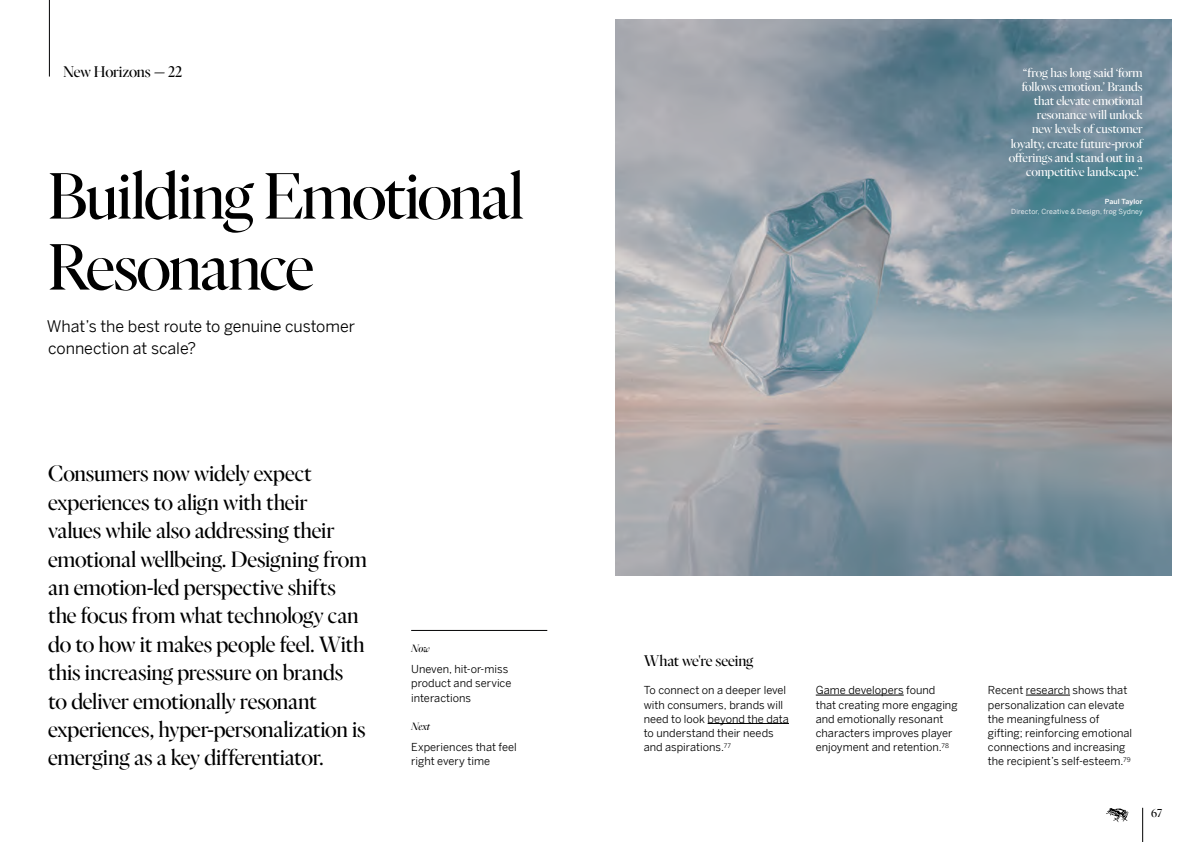
<style>
.page{position:relative;width:1191px;height:842px;background:#fff}
.page>*{position:absolute;margin:0;border:0;box-sizing:border-box;transform-origin:0 0}
.t1{font:68px/71px "Frog Serif Sharp 07";letter-spacing:-.035em;color:#000}
.t2{font:23px/28.4px "Frog Serif Sharp 07";letter-spacing:-.015em;color:#000}
.t3{font:16px/21.3px "Benton Sans F";letter-spacing:-.005em;color:#000}
.t4{font:16px "Frog Serif Sharp 07";letter-spacing:-.015em;color:#000}
.t5{font:13px/14.2px "Frog Serif Sharp 07";letter-spacing:-.01em;color:#fff;text-align:right}
.t6{font:12px "Frog Serif Sharp 07";color:#000}
.t7{font:11px/14.2px "Benton Sans F";color:#000}
.t8{font:italic 11px "Frog Serif Sharp 07";letter-spacing:-.005em;color:#000}
.t9{font:7px "Benton Sans F";letter-spacing:.02em;color:#fff}
.t10{font:500 7px "Benton Sans F";letter-spacing:.02em;color:#fff}
</style>
<div class="page">
<svg style="left:1106px;top:808px;width:22px;height:14px"></svg>
<hr style="left:1142px;top:808px;width:1px;height:34px;background:#000">
<img style="left:615px;top:20px;width:556px;height:555px">
<hr style="left:49px;top:0;width:1px;height:77px;background:#020203">
<hr style="left:707px;top:723px;width:82px;height:1px;background:#000">
<hr style="left:815px;top:695px;width:88px;height:1px;background:#000">
<hr style="left:1025px;top:695px;width:45px;height:1px;background:#000">
<hr style="left:411px;top:630px;width:136px;height:1px;background:#020203">
<h3 class="t4" style="left:63px;top:63px;width:121px">New Horizons — 22</h3>
<h1 class="t1" style="left:48px;top:162px;width:478px">Building Emotional<br>Resonance</h1>
<h3 class="t3" style="left:47px;top:316px;width:310px">What’s the best route to genuine customer connection at scale?</h3>
<p class="t2" style="left:48px;top:460px;width:320px">Consumers now widely expect experiences to align with their<br>values while also addressing their emotional wellbeing. Designing from an emotion-led perspective shifts the focus from what technology can do to how it makes people feel. With this increasing pressure on brands to deliver emotionally resonant experiences, hyper-personalization is emerging as a key differentiator.</p>
<p class="t8" style="left:411px;top:642px;width:20px">Now</p>
<p class="t7" style="left:411px;top:662px;width:102px">Uneven, hit-or-miss product and service interactions</p>
<p class="t8" style="left:411px;top:720px;width:21px">Next</p>
<p class="t7" style="left:411px;top:740px;width:107px">Experiences that feel right every time</p>
<h3 class="t4" style="left:643px;top:652px;width:111px">What we're seeing</h3>
<p class="t5" style="left:1009px;top:65px;width:135px">“frog has long said ‘form follows emotion.’ Brands that elevate emotional resonance will unlock<br>new levels of customer loyalty, create future-proof offerings and stand out in a competitive landscape.”</p>
<p class="t10" style="left:1104px;top:198px;width:40px">Paul Taylor</p>
<p class="t9" style="left:1011px;top:208px;width:133px">Director, Creative &amp; Design, frog Sydney</p>
<p class="t7" style="left:643px;top:683px;width:147px">To connect on a deeper level with consumers, brands will need to look beyond the data to understand their needs and aspirations.<sup>77</sup></p>
<p class="t7" style="left:815px;top:683px;width:143px">Game developers found that creating more engaging and emotionally resonant characters improves player enjoyment and retention.<sup>78</sup></p>
<p class="t7" style="left:987px;top:683px;width:146px">Recent research shows that personalization can elevate the meaningfulness of gifting; reinforcing emotional connections and increasing the recipient’s self-esteem.<sup>79</sup></p>
<p class="t6" style="left:1151px;top:806px;width:12px">67</p>
</div>
